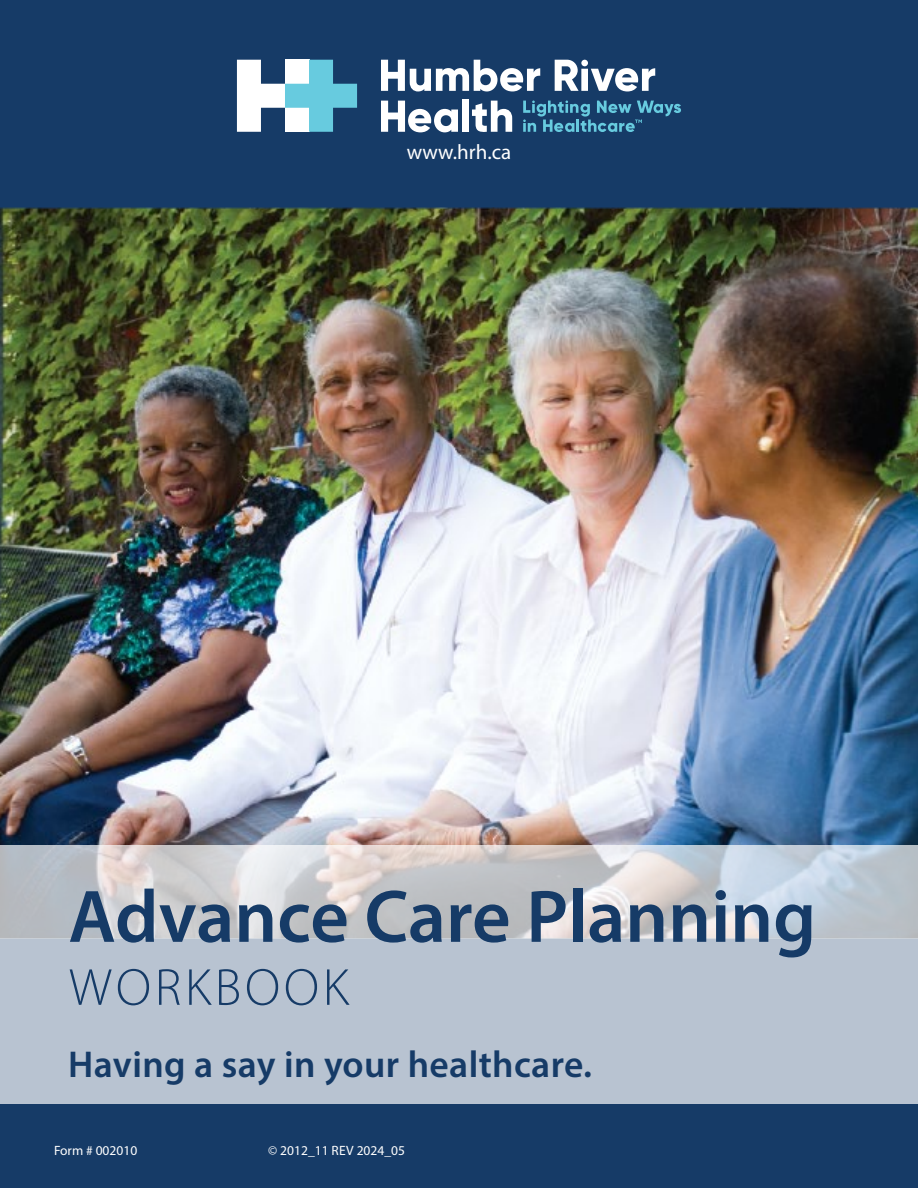
<style>
.page{position:relative;width:918px;height:1188px;background:#163b67}
.page>*{position:absolute;margin:0;border:0;box-sizing:border-box;transform-origin:0 0}
.t1{font:600 75px "Myriad Pro";color:#163b67}
.t2{font:300 52.5px "Myriad Pro";letter-spacing:.07em;color:#163b67}
.t3{font:600 37.5px "Myriad Pro";letter-spacing:.01em;color:#163b67}
.t4{font:21px "Myriad Pro";letter-spacing:.005em;color:#fff}
.t5{font:13.5px "Myriad Pro";color:#fff}
</style>
<div class="page">
<img style="left:0;top:207px;width:918px;height:638px">
<svg style="left:0;top:845px;width:918px;height:259px;background:#bec6d0"></svg>
<svg style="left:523px;top:101px;width:158px;height:31px"></svg>
<svg style="left:237px;top:60px;width:120px;height:72px"></svg>
<svg style="left:381px;top:60px;width:159px;height:31px"></svg>
<svg style="left:555px;top:60px;width:100px;height:31px"></svg>
<svg style="left:381px;top:101px;width:77px;height:31px"></svg>
<div style="left:462px;top:99px;width:7px;height:33px;background:#fff"></div>
<svg style="left:472px;top:101px;width:40px;height:31px"></svg>
<h3 class="t4" style="left:407px;top:139px;width:106px">www.hrh.ca</h3>
<h1 class="t1" style="left:68px;top:869px;width:749px">Advance Care Planning</h1>
<h2 class="t2" style="left:69px;top:956px;width:282px">WORKBOOK</h2>
<h3 class="t3" style="left:68px;top:1040px;width:525px">Having a say in your healthcare.</h3>
<p class="t5" style="left:54px;top:1142px;width:85px">Form # 002010</p>
<p class="t5" style="left:268px;top:1142px;width:138px">© 2012_11 REV 2024_05</p>
</div>
